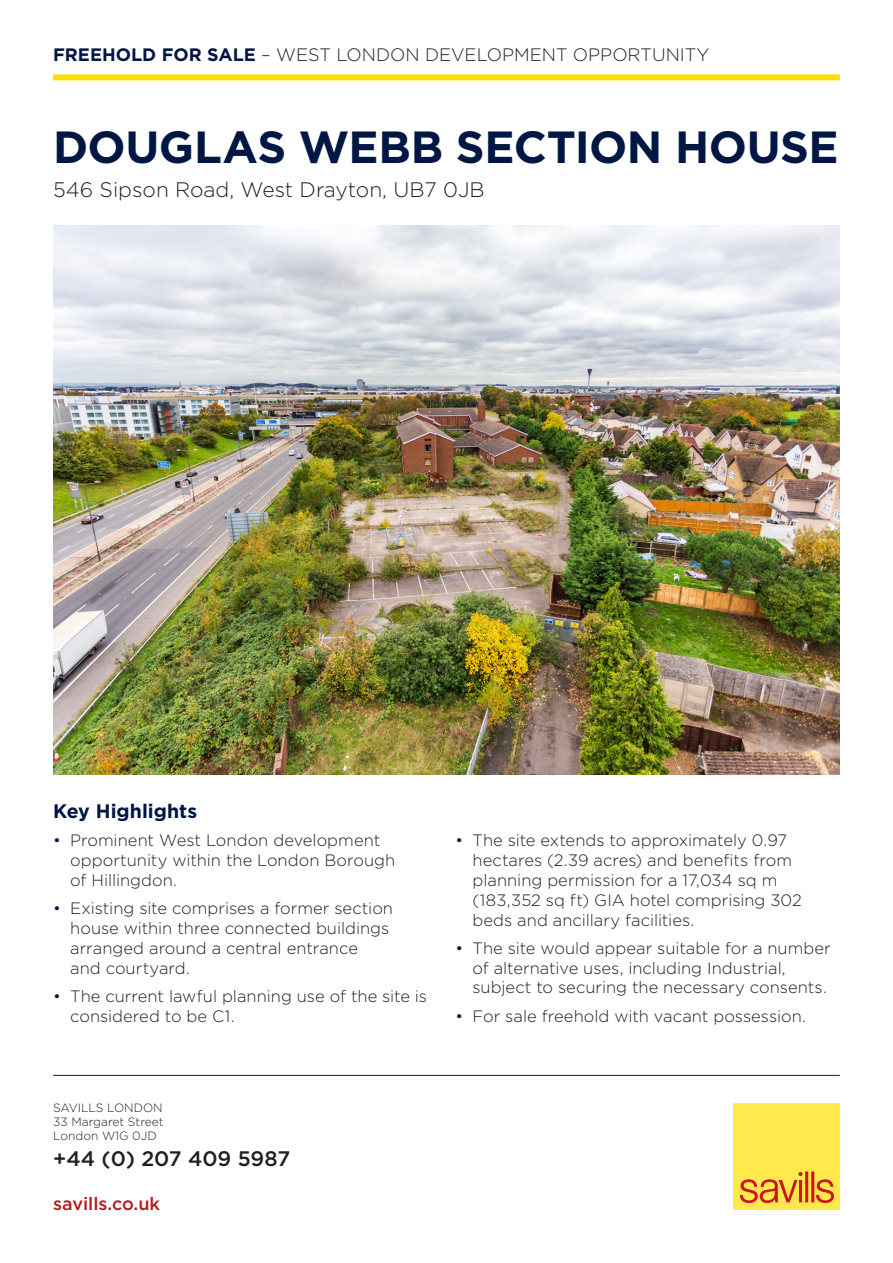
<style>
.page{position:relative;width:893px;height:1263px;background:#fff}
.page>*{position:absolute;margin:0;border:0;box-sizing:border-box;transform-origin:0 0}
.H1_-_Property_Name{font:700 45px "Gotham";letter-spacing:-.01em;color:#001643}
.Property_Address{font:300 21px "Gotham";color:#231f20}
.t1{font:500 21px "Gotham";color:#231f20}
.H2_-_Highlights_head{font:700 19.5px "Gotham";color:#001643}
.Top_Header_-_Type_of{font:300 18px "Gotham";color:#231f20}
.t2{font:500 18px "Gotham";color:#b8191e}
.t3{font:300 16.5px/19.8px "Gotham";color:#231f20}
.t4{font:300 12px/14.4px "Gotham";color:#231f20;text-align:justify}
.s1{font-weight:700;color:#001643}
.s2{color:#001643}
</style>
<div class="page">
<img style="left:53px;top:225px;width:787px;height:550px">
<hr style="left:53px;top:1075px;width:787px;height:1px;background:#231f20">
<div style="left:733px;top:1103px;width:107px;height:107px;background:#ffe94d"></div>
<svg style="left:740px;top:1171px;width:94px;height:32px"></svg>
<div style="left:53px;top:74px;width:787px;height:6px;background:#fadf06"></div>
<p class="Top_Header_-_Type_of" style="left:53px;top:43px;width:658px"><span class="s1">FREEHOLD FOR SALE</span> – WEST LONDON DEVELOPMENT OPPORTUNITY</p>
<p class="H1_-_Property_Name" style="left:53px;top:117px;width:787px">DOUGLAS WEBB SECTION HOUSE</p>
<p class="Property_Address" style="left:53px;top:176px;width:433px">546 Sipson Road, West Drayton, UB7 0JB</p>
<p class="H2_-_Highlights_head" style="left:53px;top:798px;width:146px">Key Highlights</p>
<p class="t3" style="left:70px;top:830px;width:327px;text-indent:-17px"><span class="s2">•</span> Prominent West London development opportunity within the London Borough of Hillingdon.</p>
<p class="t3" style="left:70px;top:898px;width:324px;text-indent:-17px"><span class="s2">•</span> Existing site comprises a former section house within three connected buildings arranged around a central entrance<br>and courtyard.</p>
<p class="t3" style="left:70px;top:986px;width:358px;text-indent:-17px"><span class="s2">•</span> The current lawful planning use of the site is considered to be C1.</p>
<p class="t3" style="left:472px;top:830px;width:331px;text-indent:-17px"><span class="s2">•</span> The site extends to approximately 0.97 hectares (2.39 acres) and benefits from planning permission for a 17,034 sq m (183,352 sq ft) GIA hotel comprising 302 beds and ancillary facilities.</p>
<p class="t3" style="left:472px;top:938px;width:360px;text-indent:-17px"><span class="s2">•</span> The site would appear suitable for a number of alternative uses, including Industrial, subject to securing the necessary consents.</p>
<p class="t3" style="left:455px;top:1005px;width:352px"><span class="s2">•</span> For sale freehold with vacant possession.</p>
<p class="t4" style="left:53px;top:1100px;width:112px">SAVILLS LONDON 33 Margaret Street London W1G 0JD</p>
<p class="t1" style="left:53px;top:1144px;width:239px">+44 (0) 207 409 5987</p>
<p class="t2" style="left:53px;top:1192px;width:108px">savills.co.uk</p>
</div>
